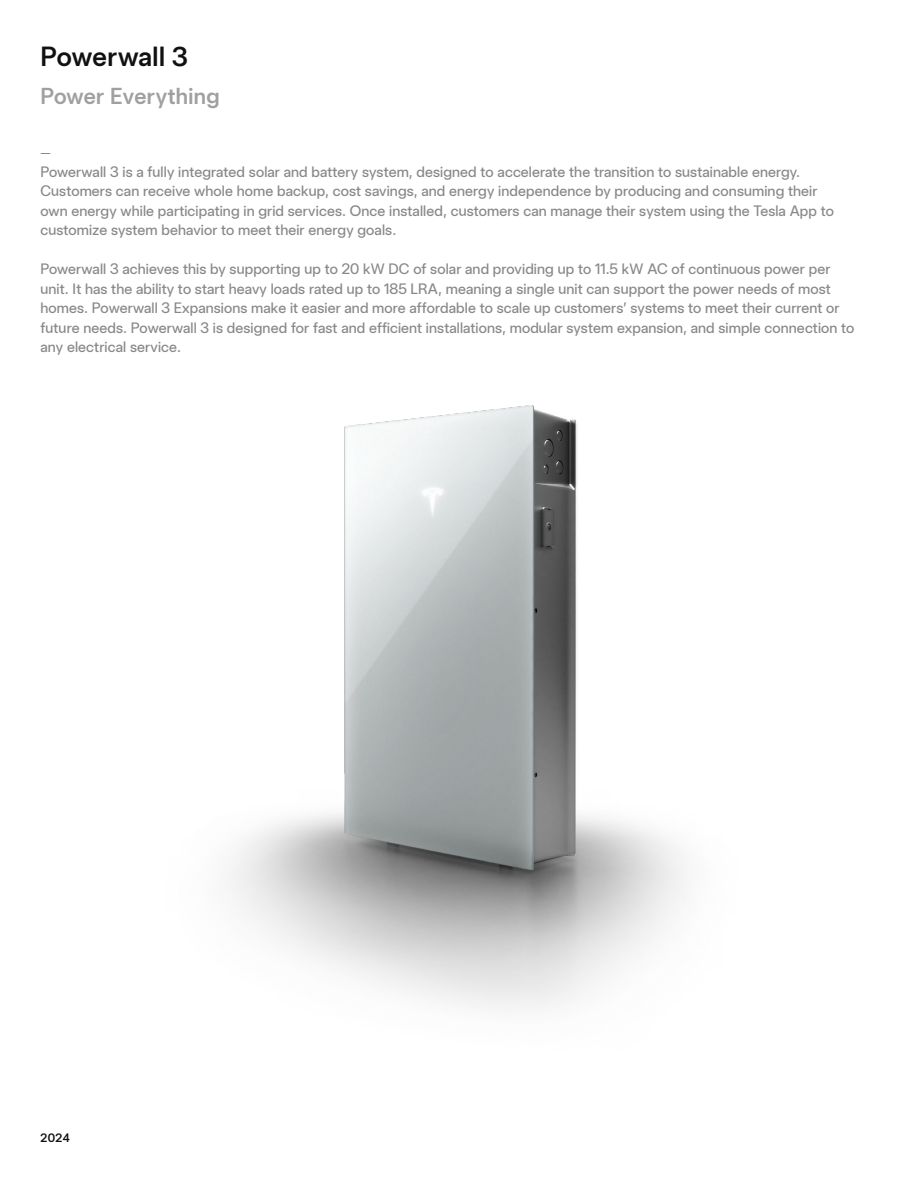
<style>
.page{position:relative;width:918px;height:1188px;background:#fff}
.page>*{position:absolute;margin:0;border:0;box-sizing:border-box;transform-origin:0 0}
.t1{font:500 27px "Universal Sans Display";letter-spacing:.01em;color:#111}
.t2{font:500 22.5px "Universal Sans Display";letter-spacing:.02em;color:#a19fa0}
.t3{font:15px/19.5px "Universal Sans Display";letter-spacing:.01em;color:#888}
.t4{font:500 12px "Universal Sans Display";color:#111}
.t5{font:12px "Universal Sans Display";color:#888}
</style>
<div class="page">
<img style="left:227px;top:405px;width:459px;height:604px">
<h1 class="t1" style="left:40px;top:42px;width:149px">Powerwall 3</h1>
<h2 class="t2" style="left:40px;top:83px;width:181px">Power Everything</h2>
<p class="t5" style="left:40px;top:147px;width:12px">—</p>
<p class="t3" style="left:40px;top:162px;width:795px">Powerwall 3 is a fully integrated solar and battery system, designed to accelerate the transition to sustainable energy.<br>Customers can receive whole home backup, cost savings, and energy independence by producing and consuming their own energy while participating in grid services. Once installed, customers can manage their system using the Tesla App to customize system behavior to meet their energy goals.</p>
<p class="t3" style="left:40px;top:259px;width:815px">Powerwall 3 achieves this by supporting up to 20 kW DC of solar and providing up to 11.5 kW AC of continuous power per unit. It has the ability to start heavy loads rated up to 185 LRA, meaning a single unit can support the power needs of most homes. Powerwall 3 Expansions make it easier and more affordable to scale up customers’ systems to meet their current or future needs. Powerwall 3 is designed for fast and efficient installations, modular system expansion, and simple connection to any electrical service.</p>
<p class="t4" style="left:40px;top:1131px;width:31px">2024</p>
</div>
